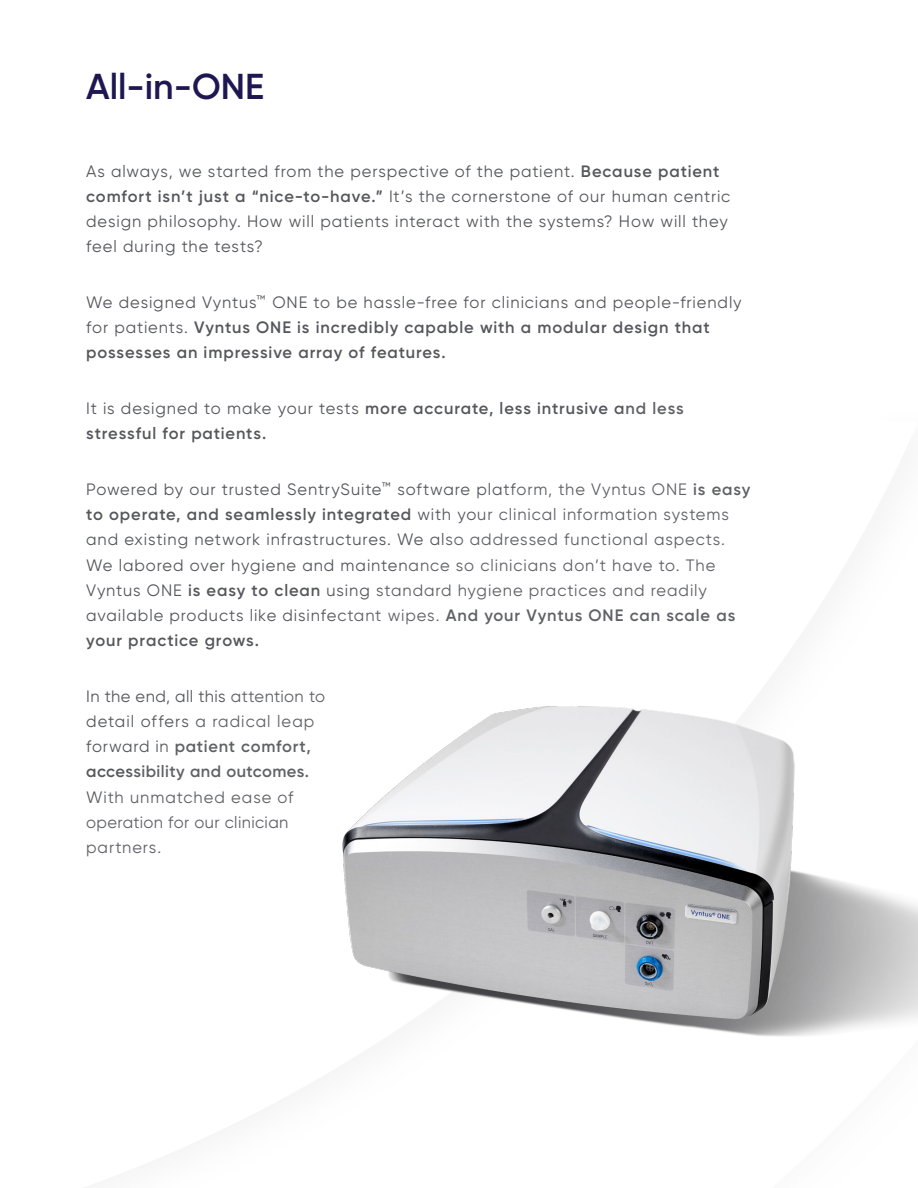
<style>
.page{position:relative;width:918px;height:1188px;background:#fff}
.page>*{position:absolute;margin:0;border:0;box-sizing:border-box;transform-origin:0 0}
.t1{font:600 36px "Gilroy";color:#1e1752}
.t2{font:16.5px/25.2px "Gilroy";letter-spacing:.055em;color:#55575c}
.t3{font:600 16.5px/25.2px "Gilroy";letter-spacing:.055em;color:#55575c}
.t4{font:16.5px/25.2px "Gilroy";letter-spacing:.035em;color:#55575c}
.s1{font-weight:600}
.s2{font-weight:400}
.s3{font-weight:300;font-size:21px}
</style>
<div class="page">
<img style="left:342px;top:706px;width:576px;height:330px">
<h1 class="t1" style="left:86px;top:64px;width:180px">All-in-ONE</h1>
<p class="t2" style="left:86px;top:158px;width:646px">As always, we started from the perspective of the patient. <span class="s1">Because patient comfort isn’t just a “nice-to-have.”</span> It’s the cornerstone of our human centric design philosophy. How will patients interact with the systems? How will they feel during the tests?</p>
<p class="t3" style="left:86px;top:289px;width:657px"><span class="s2">We designed Vyntus</span><span class="s3">™</span> <span class="s2">ONE to be hassle-free for clinicians and people-friendly for patients.</span> Vyntus ONE is incredibly capable with a modular design that possesses an impressive array of features.</p>
<p class="t3" style="left:86px;top:396px;width:599px"><span class="s2">It is designed to make your tests</span> more accurate, less intrusive and less stressful for patients.</p>
<p class="t2" style="left:86px;top:476px;width:666px">Powered by our trusted SentrySuite<span class="s3">™</span> software platform, the Vyntus ONE <span class="s1">is easy to operate, and seamlessly integrated</span> with your clinical information systems and existing network infrastructures. We also addressed functional aspects.<br>We labored over hygiene and maintenance so clinicians don’t have to. The Vyntus ONE <span class="s1">is easy to clean</span> using standard hygiene practices and readily available products like disinfectant wipes. <span class="s1">And your Vyntus ONE can scale as your practice grows.</span></p>
<p class="t4" style="left:86px;top:683px;width:240px">In the end, all this attention to detail offers a radical leap forward in <span class="s1">patient comfort, accessibility and outcomes.</span></p>
<p class="t4" style="left:86px;top:784px;width:209px">With unmatched ease of operation for our clinician partners.</p>
</div>
